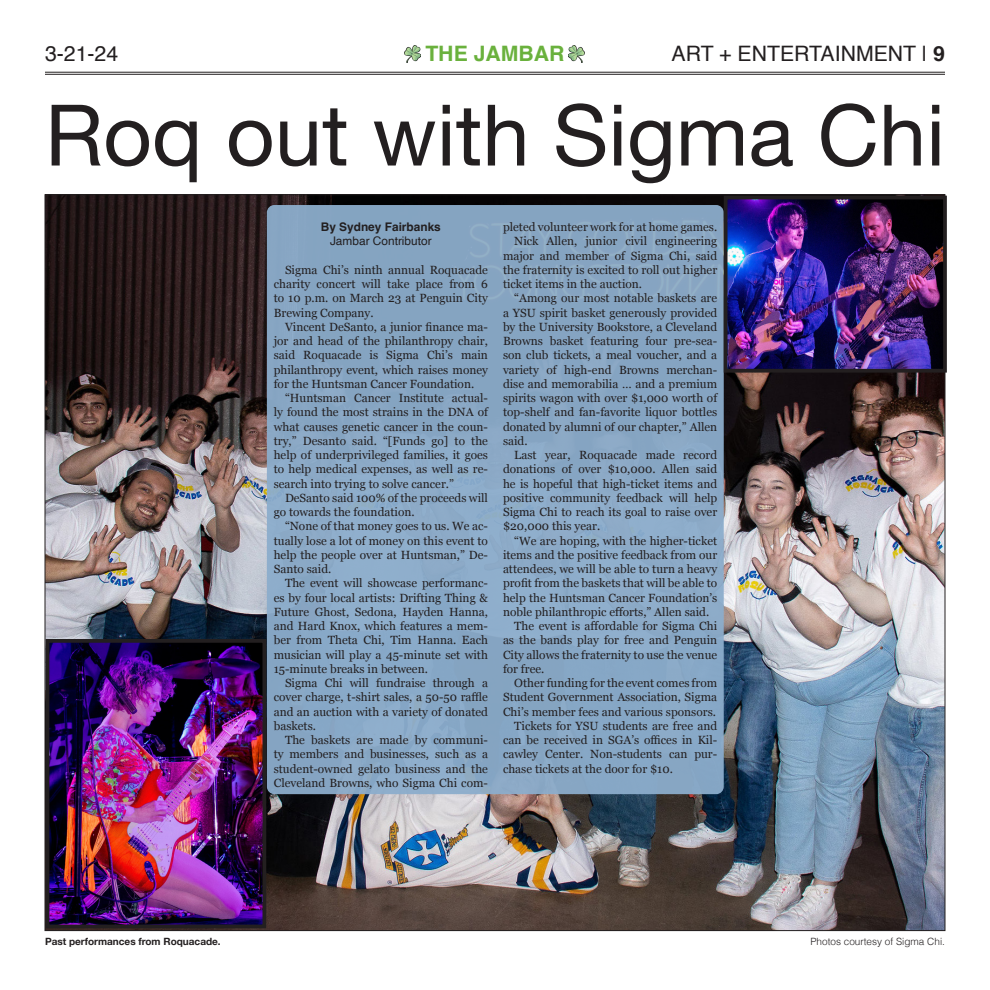
<style>
.page{position:relative;width:990px;height:990px;background:#fff}
.page>*{position:absolute;margin:0;border:0;box-sizing:border-box;transform-origin:0 0}
.Headline{font:85px "Helvetica Neue";color:#231f20}
.t1{font:21.25px "Helvetica";color:#231f20}
.t2{font:700 21.25px "Helvetica";color:#6ab13d}
.Body_copy{font:11.88px/14.2px "Georgia";color:#231f20;text-align:justify}
.Byline{font:700 11.88px "Helvetica";color:#231f20}
.t3{font:11.88px "Helvetica";color:#231f20}
.Cutline{font:700 10px "Helvetica Neue";color:#231f20}
.Photo_credit{font:300 10px "Helvetica";color:#231f20}
.s1{font-weight:700}
</style>
<div class="page">
<img style="left:47px;top:196px;width:896px;height:733px">
<div style="left:267px;top:205px;width:457px;height:589px;background:#87a7c5;border-radius:8px"></div>
<hr style="left:45px;top:72px;width:900px;height:1px;background:#231f20">
<hr style="left:45px;top:74px;width:900px;height:1px;background:#231f20">
<img style="left:51px;top:644px;width:210px;height:279px">
<div style="left:46px;top:639px;width:220px;height:289px;border:4px solid #231f20"></div>
<img style="left:729px;top:201px;width:213px;height:167px">
<div style="left:724px;top:196px;width:223px;height:177px;border:4px solid #231f20"></div>
<img style="left:404px;top:45px;width:17px;height:17px">
<img style="left:568px;top:45px;width:17px;height:17px">
<p class="t1" style="left:45px;top:37px;width:75px">3-21-24</p>
<p class="t2" style="left:425px;top:40px;width:141px">THE JAMBAR</p>
<p class="t1" style="left:672px;top:37px;width:275px">ART + ENTERTAINMENT | <span class="s1">9</span></p>
<p class="Headline" style="left:45px;top:74px;width:902px">Roq out with Sigma Chi</p>
<p class="Byline" style="left:321px;top:220px;width:122px">By Sydney Fairbanks</p>
<p class="t3" style="left:330px;top:232px;width:103px">Jambar Contributor</p>
<p class="Body_copy" style="left:274px;top:262px;width:216px;text-indent:11px">Sigma Chi’s ninth annual Roquacade charity concert will take place from 6 to 10 p.m. on March 23 at Penguin City Brewing Company.</p>
<p class="Body_copy" style="left:274px;top:319px;width:216px;text-indent:11px">Vincent DeSanto, a junior finance ma&shy;jor and head of the philanthropy chair, said Roquacade is Sigma Chi’s main philanthropy event, which raises money for the Huntsman Cancer Foundation.</p>
<p class="Body_copy" style="left:274px;top:390px;width:216px;text-indent:11px">“Huntsman Cancer Institute actual&shy;ly found the most strains in the DNA of what causes genetic cancer in the coun&shy;try,” Desanto said. “[Funds go] to the help of underprivileged families, it goes to help medical expenses, as well as re&shy;search into trying to solve cancer.”</p>
<p class="Body_copy" style="left:274px;top:490px;width:216px;text-indent:11px">DeSanto said 100% of the proceeds will go towards the foundation.</p>
<p class="Body_copy" style="left:274px;top:519px;width:216px;text-indent:11px">“None of that money goes to us. We ac&shy;tually lose a lot of money on this event to help the people over at Huntsman,” De-Santo said.</p>
<p class="Body_copy" style="left:274px;top:576px;width:216px;text-indent:11px">The event will showcase performanc&shy;es by four local artists: Drifting Thing &amp; Future Ghost, Sedona, Hayden Hanna, and Hard Knox, which features a mem&shy;ber from Theta Chi, Tim Hanna. Each musician will play a 45-minute set with 15-minute breaks in between.</p>
<p class="Body_copy" style="left:274px;top:675px;width:216px;text-indent:11px">Sigma Chi will fundraise through a cover charge, t-shirt sales, a 50-50 raffle and an auction with a variety of donated baskets.</p>
<p class="Body_copy" style="left:274px;top:732px;width:216px;text-indent:11px">The baskets are made by communi&shy;ty members and businesses, such as a student-owned gelato business and the Cleveland Browns, who Sigma Chi com-</p>
<p class="Body_copy" style="left:503px;top:219px;width:216px">pleted volunteer work for at home games.</p>
<p class="Body_copy" style="left:503px;top:234px;width:216px;text-indent:11px">Nick Allen, junior civil engineering major and member of Sigma Chi, said the fraternity is excited to roll out higher ticket items in the auction.</p>
<p class="Body_copy" style="left:503px;top:291px;width:216px;text-indent:11px">“Among our most notable baskets are a YSU spirit basket generously provided by the University Bookstore, a Cleveland Browns basket featuring four pre-sea&shy;son club tickets, a meal voucher, and a variety of high-end Browns merchan&shy;dise and memorabilia … and a premium spirits wagon with over $1,000 worth of top-shelf and fan-favorite liquor bottles donated by alumni of our chapter,” Allen said.</p>
<p class="Body_copy" style="left:503px;top:447px;width:216px;text-indent:11px">Last year, Roquacade made record donations of over $10,000. Allen said he is hopeful that high-ticket items and positive community feedback will help Sigma Chi to reach its goal to raise over $20,000 this year.</p>
<p class="Body_copy" style="left:503px;top:533px;width:216px;text-indent:11px">“We are hoping, with the higher-ticket items and the positive feedback from our attendees, we will be able to turn a heavy profit from the baskets that will be able to help the Huntsman Cancer Foundation’s noble philanthropic efforts,” Allen said.</p>
<p class="Body_copy" style="left:503px;top:618px;width:216px;text-indent:11px">The event is affordable for Sigma Chi as the bands play for free and Penguin City allows the fraternity to use the venue for free.</p>
<p class="Body_copy" style="left:503px;top:675px;width:216px;text-indent:11px">Other funding for the event comes from Student Government Association, Sigma Chi’s member fees and various sponsors.</p>
<p class="Body_copy" style="left:503px;top:718px;width:216px;text-indent:11px">Tickets for YSU students are free and can be received in SGA’s offices in Kil&shy;cawley Center. Non-students can pur&shy;chase tickets at the door for $10.</p>
<p class="Cutline" style="left:45px;top:934px;width:177px">Past performances from Roquacade.</p>
<p class="Photo_credit" style="left:811px;top:933px;width:136px">Photos courtesy of Sigma Chi.</p>
</div>
